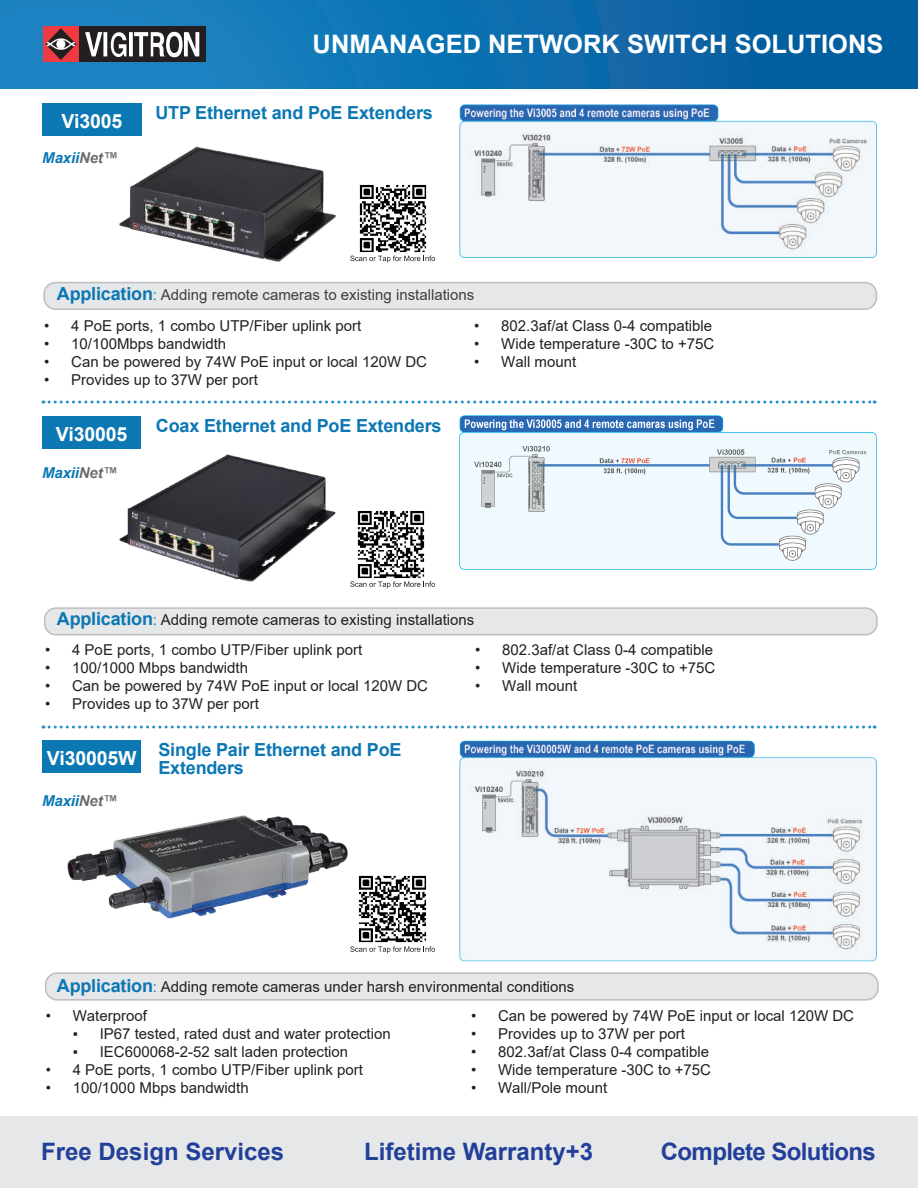
<style>
.page{position:relative;width:918px;height:1188px;background:#fff}
.page>*{position:absolute;margin:0;border:0;box-sizing:border-box;transform-origin:0 0}
.t1{font:700 25.5px "Arial";color:#fff}
.t2{font:700 24px "Arial";color:#223f99}
.t3{font:700 24px "Arial";letter-spacing:-.025em;color:#223f99}
.t4{font:700 19.5px "Arial";letter-spacing:-.01em;color:#fff}
.t5{font:700 18px/18px "Arial";letter-spacing:-.01em;color:#0b77b3}
.t6{font:15px "Arial";color:#231f20}
.t7{font:15px "Arial";color:#3e3e3f}
.t8{font:italic 700 15px "Arial";letter-spacing:-.01em;color:#0b77b3}
.s1{color:#6c6d70}
.s2{font-weight:700;font-size:18px;color:#0b77b3}
.s3{color:#0b77b3}
</style>
<div class="page">
<div style="left:0;top:0;width:918px;height:89px;background:linear-gradient(to right,#2086c3,#005a9c)"></div>
<div style="left:79px;top:27px;width:127px;height:35px;background:#231f20"></div>
<svg style="left:85px;top:32px;width:114px;height:25px"></svg>
<div style="left:43px;top:27px;width:36px;height:35px;background:#ee3a41"></div>
<svg style="left:46px;top:28px;width:30px;height:32px"></svg>
<div style="left:0;top:1116px;width:918px;height:71px;background:#e6e7e9"></div>
<div style="left:44px;top:283px;width:832px;height:26px;background:#e6e7e9;border-radius:11px"></div>
<div style="left:43px;top:282px;width:834px;height:28px;border:2px solid #bcbdc0;border-radius:11px"></div>
<div style="left:42px;top:103px;width:100px;height:33px;background:#0b77b3"></div>
<img style="left:359px;top:184px;width:68px;height:69px">
<svg style="left:350px;top:256px;width:85px;height:7px"></svg>
<svg style="left:43px;top:726px;width:832px;height:3px"></svg>
<svg style="left:43px;top:401px;width:832px;height:3px"></svg>
<div style="left:46px;top:973px;width:832px;height:27px;background:#e6e7e9;border-radius:11px"></div>
<div style="left:45px;top:972px;width:834px;height:29px;border:2px solid #bcbdc0;border-radius:11px"></div>
<div style="left:42px;top:741px;width:99px;height:32px;background:#0b77b3"></div>
<img style="left:358px;top:875px;width:69px;height:68px">
<svg style="left:350px;top:946px;width:85px;height:7px"></svg>
<img style="left:459px;top:104px;width:417px;height:153px">
<img style="left:459px;top:741px;width:417px;height:221px">
<img style="left:120px;top:454px;width:215px;height:128px">
<img style="left:67px;top:815px;width:280px;height:104px">
<div style="left:45px;top:608px;width:832px;height:27px;background:#e6e7e9;border-radius:11px"></div>
<div style="left:44px;top:607px;width:834px;height:28px;border:2px solid #bcbdc0;border-radius:11px"></div>
<div style="left:42px;top:417px;width:99px;height:32px;background:#0b77b3"></div>
<img style="left:357px;top:510px;width:68px;height:69px">
<svg style="left:350px;top:581px;width:85px;height:7px"></svg>
<img style="left:459px;top:416px;width:417px;height:153px">
<img style="left:120px;top:147px;width:215px;height:115px">
<h3 class="t4" style="left:62px;top:107px;width:62px">Vi3005</h3>
<p class="t8" style="left:42px;top:148px;width:77px">Maxii<span class="s1">Net™</span></p>
<h1 class="t1" style="left:313px;top:26px;width:572px">UNMANAGED NETWORK SWITCH SOLUTIONS</h1>
<p class="t5" style="left:155px;top:104px;width:279px">UTP Ethernet and PoE Extenders</p>
<p class="t7" style="left:57px;top:284px;width:419px"><span class="s2">Application</span><span class="s3">:</span> Adding remote cameras to existing installations</p>
<p class="t6" style="left:44px;top:315px;width:319px">• 4 PoE ports, 1 combo UTP/Fiber uplink port</p>
<p class="t6" style="left:44px;top:333px;width:184px">• 10/100Mbps bandwidth</p>
<p class="t6" style="left:44px;top:351px;width:384px">• Can be powered by 74W PoE input or local 120W DC</p>
<p class="t6" style="left:44px;top:369px;width:215px">• Provides up to 37W per port</p>
<h3 class="t4" style="left:56px;top:420px;width:73px">Vi30005</h3>
<p class="t8" style="left:42px;top:462px;width:77px">Maxii<span class="s1">Net™</span></p>
<p class="t5" style="left:156px;top:417px;width:287px">Coax Ethernet and PoE Extenders</p>
<p class="t6" style="left:474px;top:315px;width:239px">• 802.3af/at Class 0-4 compatible</p>
<p class="t6" style="left:474px;top:333px;width:241px">• Wide temperature -30C to +75C</p>
<p class="t6" style="left:474px;top:351px;width:104px">• Wall mount</p>
<p class="t6" style="left:57px;top:610px;width:419px"><span class="s2">Application</span><span class="s3">:</span> Adding remote cameras to existing installations</p>
<p class="t6" style="left:45px;top:640px;width:319px">• 4 PoE ports, 1 combo UTP/Fiber uplink port</p>
<p class="t6" style="left:45px;top:658px;width:204px">• 100/1000 Mbps bandwidth</p>
<p class="t6" style="left:45px;top:676px;width:384px">• Can be powered by 74W PoE input or local 120W DC</p>
<p class="t6" style="left:45px;top:694px;width:215px">• Provides up to 37W per port</p>
<p class="t6" style="left:475px;top:640px;width:239px">• 802.3af/at Class 0-4 compatible</p>
<p class="t6" style="left:475px;top:658px;width:241px">• Wide temperature -30C to +75C</p>
<p class="t6" style="left:475px;top:676px;width:104px">• Wall mount</p>
<h3 class="t4" style="left:47px;top:745px;width:91px">Vi30005W</h3>
<p class="t8" style="left:42px;top:790px;width:77px">Maxii<span class="s1">Net™</span></p>
<p class="t5" style="left:158px;top:741px;width:245px">Single Pair Ethernet and PoE<br>Extenders</p>
<p class="t6" style="left:57px;top:977px;width:519px"><span class="s2">Application</span><span class="s3">:</span> Adding remote cameras under harsh environmental conditions</p>
<p class="t6" style="left:46px;top:1005px;width:103px">• Waterproof</p>
<p class="t6" style="left:73px;top:1023px;width:319px">▪ IP67 tested, rated dust and water protection</p>
<p class="t6" style="left:73px;top:1041px;width:277px">▪ IEC600068-2-52 salt laden protection</p>
<p class="t6" style="left:46px;top:1059px;width:319px">• 4 PoE ports, 1 combo UTP/Fiber uplink port</p>
<p class="t6" style="left:46px;top:1077px;width:204px">• 100/1000 Mbps bandwidth</p>
<p class="t6" style="left:471px;top:1005px;width:384px">• Can be powered by 74W PoE input or local 120W DC</p>
<p class="t6" style="left:471px;top:1023px;width:215px">• Provides up to 37W per port</p>
<p class="t6" style="left:471px;top:1041px;width:239px">• 802.3af/at Class 0-4 compatible</p>
<p class="t6" style="left:471px;top:1059px;width:241px">• Wide temperature -30C to +75C</p>
<p class="t6" style="left:471px;top:1077px;width:138px">• Wall/Pole mount</p>
<h2 class="t2" style="left:41px;top:1134px;width:244px">Free Design Services</h2>
<h2 class="t2" style="left:364px;top:1134px;width:231px">Lifetime Warranty+3</h2>
<h2 class="t3" style="left:661px;top:1134px;width:217px">Complete Solutions</h2>
</div>
